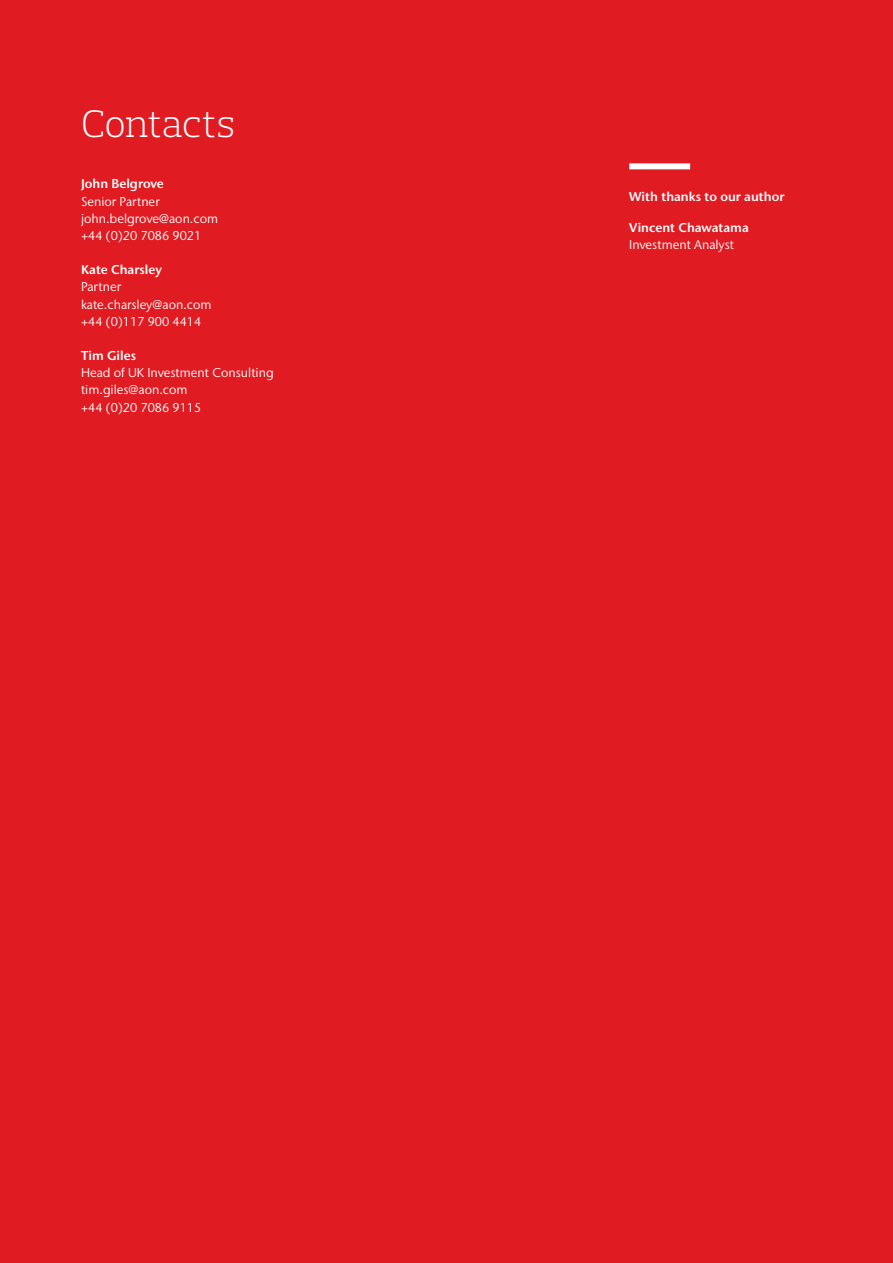
<style>
.page{position:relative;width:893px;height:1263px;background:#e11b22}
.page>*{position:absolute;margin:0;border:0;box-sizing:border-box;transform-origin:0 0}
.t1{font:300 39px "Prelo Slab";letter-spacing:-.015em;color:#fff}
.t2{font:12.75px/17.1px "Stone Sans IIITC Std";color:#fff}
.t3{font:600 12.75px "Stone Sans IIITC Std";color:#fff}
</style>
<div class="page">
<div style="left:629px;top:163px;width:61px;height:6px;background:#fff"></div>
<h1 class="t1" style="left:81px;top:100px;width:156px">Contacts</h1>
<p class="t3" style="left:81px;top:176px;width:84px">John Belgrove</p>
<p class="t2" style="left:81px;top:193px;width:139px">Senior Partner john.belgrove@aon.com +44 (0)20 7086 9021</p>
<p class="t3" style="left:81px;top:262px;width:82px">Kate Charsley</p>
<p class="t2" style="left:81px;top:278px;width:132px">Partner kate.charsley@aon.com +44 (0)117 900 4414</p>
<p class="t3" style="left:81px;top:348px;width:57px">Tim Giles</p>
<p class="t2" style="left:81px;top:364px;width:194px">Head of UK Investment Consulting tim.giles@aon.com<br>+44 (0)20 7086 9115</p>
<p class="t3" style="left:629px;top:188px;width:157px">With thanks to our author</p>
<p class="t3" style="left:629px;top:219px;width:121px">Vincent Chawatama</p>
<p class="t2" style="left:629px;top:236px;width:106px">Investment Analyst</p>
</div>
